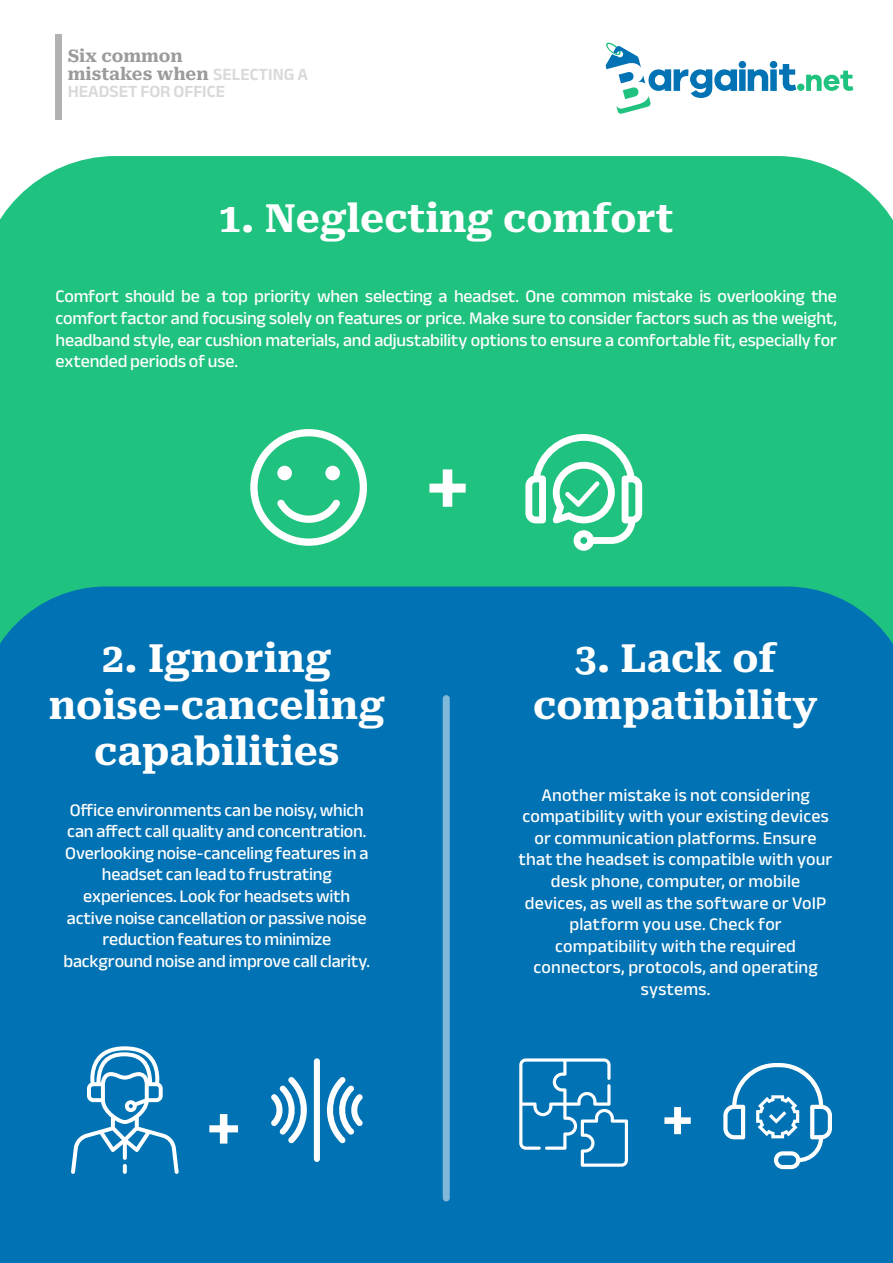
<style>
.page{position:relative;width:893px;height:1263px;background:#fff}
.page>*{position:absolute;margin:0;border:0;box-sizing:border-box;transform-origin:0 0}
.t1{font:700 80.1px "Roboto Serif";color:#fff}
.t2{font:700 63.3px "Roboto Serif";color:#fff}
.t3{font:700 58.2px "Roboto Serif";color:#fff}
.t4{font:700 39px/46.8px "Roboto Serif";color:#fff;text-align:center}
.t5{font:500 18px/21.6px "Anek Bangla";color:#fff;text-align:center}
.t6{font:700 17.4px/18px "Roboto Serif";color:#9c9b9b}
.t7{font:600 17.4px "Anek Bangla";color:#d9d9d9}
.s1{font-family:"Anek Bangla";font-weight:600;color:#d9d9d9}
</style>
<div class="page">
<div style="left:0;top:156px;width:893px;height:430px;background:#20c27f"></div>
<svg style="left:250px;top:429px;width:117px;height:117px"></svg>
<svg style="left:525px;top:434px;width:117px;height:117px"></svg>
<div style="left:55px;top:34px;width:7px;height:86px;background:#b1b1b1"></div>
<div style="left:797px;top:84px;width:7px;height:7px;background:#20c27f;border-radius:50%"></div>
<svg style="left:806px;top:71px;width:47px;height:20px"></svg>
<svg style="left:606px;top:42px;width:190px;height:72px"></svg>
<div style="left:0;top:586px;width:893px;height:677px;background:#0172b3"></div>
<svg style="left:71px;top:1046px;width:108px;height:128px"></svg>
<svg style="left:123px;top:1164px;width:4px;height:10px"></svg>
<div style="left:314px;top:1058px;width:6px;height:104px;background:#fff;border-radius:3px"></div>
<svg style="left:327px;top:1077px;width:36px;height:66px"></svg>
<svg style="left:271px;top:1077px;width:36px;height:66px"></svg>
<svg style="left:519px;top:1058px;width:109px;height:109px;background:#2e8bc0"></svg>
<svg style="left:723px;top:1063px;width:109px;height:106px"></svg>
<div style="left:443px;top:695px;width:7px;height:506px;background:#7fb8d8;border-radius:4px"></div>
<p class="t6" style="left:68px;top:45px;width:242px">Six common<br>mistakes when <span class="s1">SELECTING A</span></p>
<p class="t7" style="left:68px;top:81px;width:159px">HEADSET FOR OFFICE</p>
<h3 class="t4" style="left:219px;top:192px;width:456px">1. Neglecting comfort</h3>
<p class="t5" style="left:56px;top:285px;width:783px;text-align:justify">Comfort should be a top priority when selecting a headset. One common mistake is overlooking the comfort factor and focusing solely on features or price. Make sure to consider factors such as the weight, headband style, ear cushion materials, and adjustability options to ensure a comfortable fit, especially for extended periods of use.</p>
<h1 class="t1" style="left:425px;top:423px;width:46px">+</h1>
<h3 class="t4" style="left:49px;top:632px;width:338px">2. Ignoring noise-canceling capabilities</h3>
<p class="t5" style="left:63px;top:798px;width:308px">Office environments can be noisy, which can affect call quality and concentration.<br>Overlooking noise-canceling features in a headset can lead to frustrating experiences. Look for headsets with active noise cancellation or passive noise reduction features to minimize background noise and improve call clarity.</p>
<h3 class="t4" style="left:533px;top:632px;width:286px">3. Lack of compatibility</h3>
<p class="t5" style="left:519px;top:783px;width:315px">Another mistake is not considering compatibility with your existing devices or communication platforms. Ensure that the headset is compatible with your desk phone, computer, or mobile devices, as well as the software or VoIP platform you use. Check for compatibility with the required connectors, protocols, and operating systems.</p>
<h2 class="t2" style="left:206px;top:1077px;width:37px">+</h2>
<h3 class="t3" style="left:661px;top:1073px;width:34px">+</h3>
</div>
